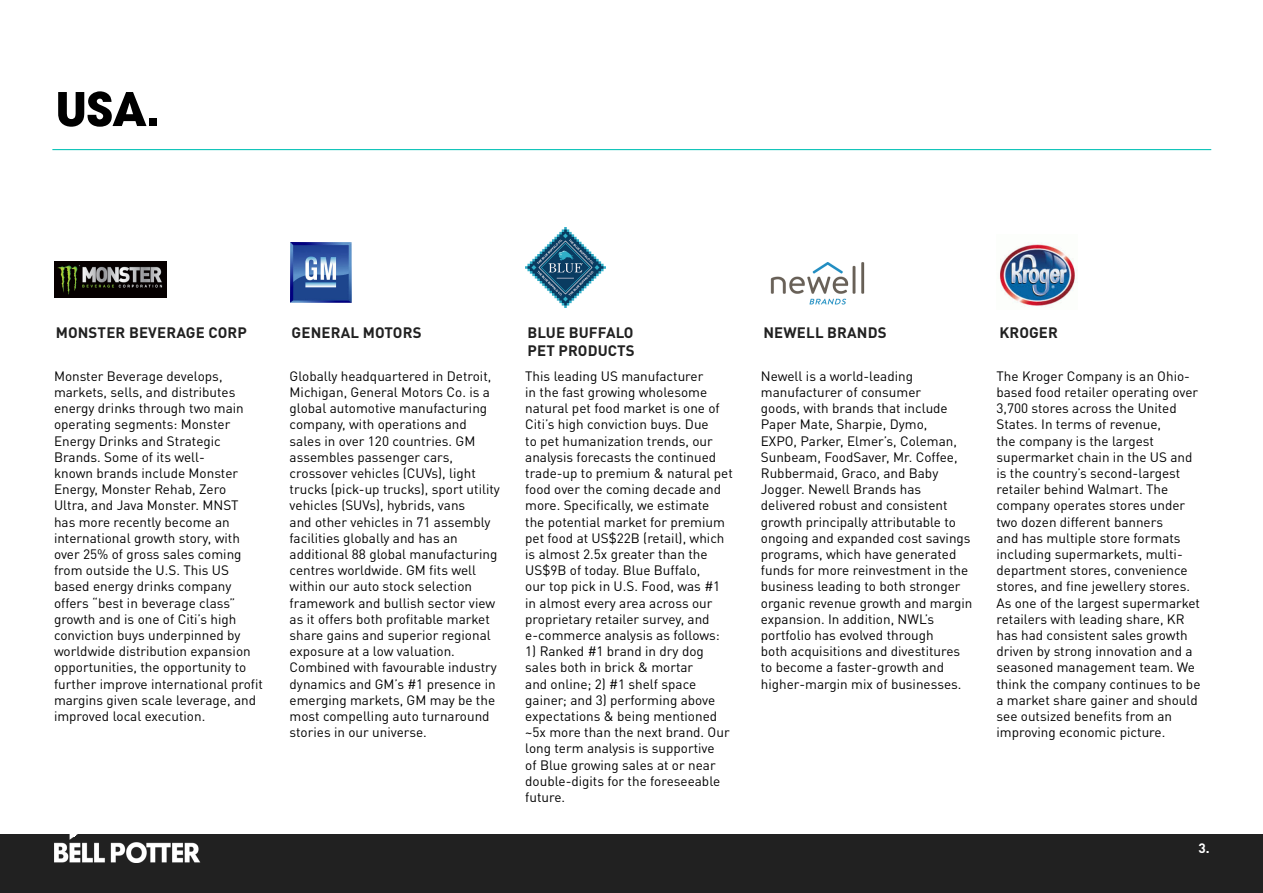
<style>
.page{position:relative;width:1263px;height:893px;background:#fff}
.page>*{position:absolute;margin:0;border:0;box-sizing:border-box;transform-origin:0 0}
.t1{font:700 51px "Avant Gard Goth EF";color:#000}
.t2{font:700 15px "DINOT";letter-spacing:.01em;color:#212121}
.t3{font:13.5px/16.2px "DINOT";color:#000}
.t4{font:700 13.5px "DINOT";color:#fff}
</style>
<div class="page">
<div style="left:0;top:834px;width:1263px;height:59px;background:#212121"></div>
<img style="left:54px;top:834px;width:146px;height:28px">
<img style="left:54px;top:262px;width:113px;height:36px">
<img style="left:291px;top:242px;width:60px;height:60px">
<img style="left:525px;top:227px;width:81px;height:80px">
<img style="left:770px;top:262px;width:95px;height:43px">
<img style="left:1000px;top:242px;width:77px;height:65px">
<hr style="left:52px;top:149px;width:1159px;height:1px;background:#00c1b5">
<svg style="left:70px;top:834px;width:10px;height:3px"></svg>
<p class="t1" style="left:56px;top:78px;width:106px">USA.</p>
<p class="t2" style="left:56px;top:323px;width:193px">MONSTER BEVERAGE CORP</p>
<p class="t2" style="left:292px;top:323px;width:131px">GENERAL MOTORS</p>
<p class="t2" style="left:527px;top:323px;width:108px">BLUE BUFFALO</p>
<p class="t2" style="left:527px;top:341px;width:109px">PET PRODUCTS</p>
<p class="t3" style="left:54px;top:367px;width:211px">Monster Beverage develops, markets, sells, and distributes energy drinks through two main operating segments: Monster<br>Energy Drinks and Strategic<br>Brands. Some of its well-<br>known brands include Monster<br>Energy, Monster Rehab, Zero<br>Ultra, and Java Monster. MNST has more recently become an international growth story, with over 25% of gross sales coming from outside the U.S. This US based energy drinks company offers “best in beverage class” growth and is one of Citi’s high conviction buys underpinned by worldwide distribution expansion opportunities, the opportunity to further improve international profit margins given scale leverage, and improved local execution.</p>
<p class="t3" style="left:290px;top:367px;width:212px">Globally headquartered in Detroit,<br>Michigan, General Motors Co. is a global automotive manufacturing company, with operations and sales in over 120 countries. GM assembles passenger cars, crossover vehicles (CUVs), light trucks (pick-up trucks), sport utility vehicles (SUVs), hybrids, vans<br>and other vehicles in 71 assembly facilities globally and has an additional 88 global manufacturing centres worldwide. GM fits well within our auto stock selection framework and bullish sector view as it offers both profitable market share gains and superior regional exposure at a low valuation.<br>Combined with favourable industry dynamics and GM’s #1 presence in emerging markets, GM may be the most compelling auto turnaround stories in our universe.</p>
<p class="t3" style="left:525px;top:367px;width:209px">This leading US manufacturer<br>in the fast growing wholesome natural pet food market is one of<br>Citi’s high conviction buys. Due<br>to pet humanization trends, our analysis forecasts the continued trade-up to premium &amp; natural pet food over the coming decade and more. Specifically, we estimate<br>the potential market for premium pet food at US$22B (retail), which is almost 2.5x greater than the<br>US$9B of today. Blue Buffalo,<br>our top pick in U.S. Food, was #1 in almost every area across our proprietary retailer survey, and e-commerce analysis as follows:</p>
<p class="t3" style="left:525px;top:643px;width:206px">1) Ranked #1 brand in dry dog sales both in brick &amp; mortar<br>and online; 2) #1 shelf space gainer; and 3) performing above expectations &amp; being mentioned ~5x more than the next brand. Our long term analysis is supportive<br>of Blue growing sales at or near double-digits for the foreseeable future.</p>
<p class="t2" style="left:763px;top:323px;width:125px">NEWELL BRANDS</p>
<p class="t2" style="left:999px;top:323px;width:60px">KROGER</p>
<p class="t3" style="left:761px;top:367px;width:213px">Newell is a world-leading manufacturer of consumer<br>goods, with brands that include<br>Paper Mate, Sharpie, Dymo,<br>EXPO, Parker, Elmer’s, Coleman,<br>Sunbeam, FoodSaver, Mr. Coffee,<br>Rubbermaid, Graco, and Baby<br>Jogger. Newell Brands has delivered robust and consistent growth principally attributable to ongoing and expanded cost savings programs, which have generated funds for more reinvestment in the business leading to both stronger organic revenue growth and margin expansion. In addition, NWL’s portfolio has evolved through<br>both acquisitions and divestitures to become a faster-growth and higher-margin mix of businesses.</p>
<p class="t3" style="left:996px;top:367px;width:205px">The Kroger Company is an Ohio&shy;based food retailer operating over<br>3,700 stores across the United<br>States. In terms of revenue,<br>the company is the largest supermarket chain in the US and is the country’s second-largest retailer behind Walmart. The company operates stores under two dozen different banners<br>and has multiple store formats including supermarkets, multi&shy;department stores, convenience stores, and fine jewellery stores.<br>As one of the largest supermarket retailers with leading share, KR has had consistent sales growth driven by strong innovation and a seasoned management team. We think the company continues to be a market share gainer and should see outsized benefits from an improving economic picture.</p>
<p class="t4" style="left:1198px;top:839px;width:13px">3.</p>
</div>
